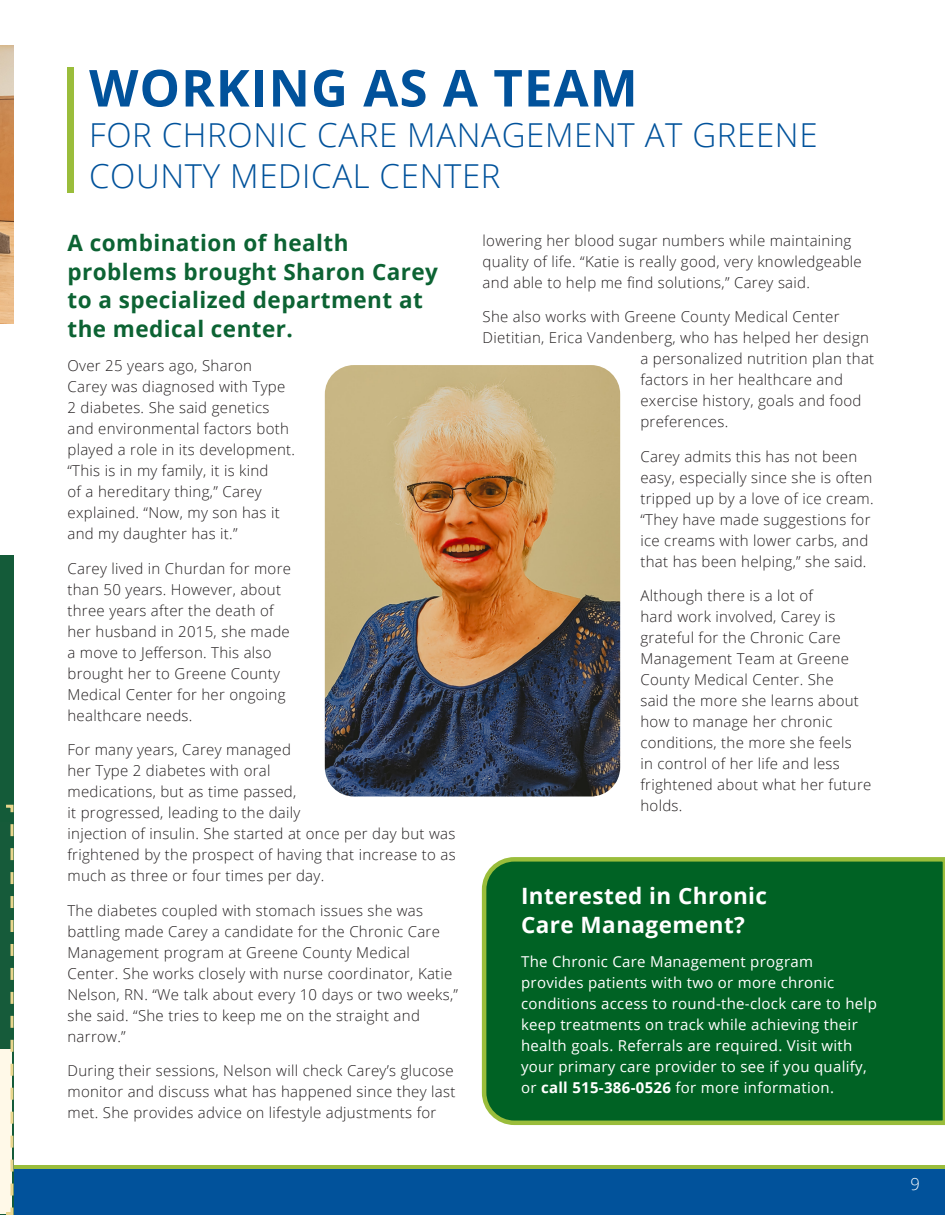
<style>
.page{position:relative;width:945px;height:1215px;background:#fff}
.page>*{position:absolute;margin:0;border:0;box-sizing:border-box;transform-origin:0 0}
.t1{font:700 51px "Open Sans";letter-spacing:.02em;color:#01529b}
.t2{font:300 33px/40.5px "Open Sans";letter-spacing:.02em;color:#01529b}
.t3{font:700 22.5px/28.5px "Open Sans";letter-spacing:.02em;color:#0c6333}
.t4{font:700 22.5px/28.5px "Open Sans";letter-spacing:.02em;color:#fff}
.t5{font:300 16.5px "Open Sans";color:#fff}
.t6{font:300 15px/21px "Open Sans";letter-spacing:.02em;color:#231f20}
.t7{font:15px/21px "Open Sans";letter-spacing:.02em;color:#fff}
.s1{font-weight:700}
</style>
<div class="page">
<div style="left:14px;top:1169px;width:931px;height:46px;background:#01529b"></div>
<hr style="left:14px;top:1166px;width:931px;height:3px;background:#9abd3b">
<div style="left:481px;top:857px;width:464px;height:268px;background:#006224"></div>
<svg style="left:68px;top:68px;width:6px;height:125px"></svg>
<img style="left:325px;top:365px;width:295px;height:431px">
<div style="left:0;top:556px;width:14px;height:659px;background:#145b39"></div>
<svg style="left:0;top:804px;width:15px;height:411px"></svg>
<img style="left:0;top:46px;width:14px;height:277px">
<p class="t1" style="left:89px;top:52px;width:550px">WORKING AS A TEAM</p>
<p class="t2" style="left:89px;top:114px;width:730px">FOR CHRONIC CARE MANAGEMENT AT GREENE<br>COUNTY MEDICAL CENTER</p>
<p class="t3" style="left:68px;top:228px;width:372px">A combination of health problems brought Sharon Carey to a specialized department at the medical center.</p>
<p class="t6" style="left:68px;top:355px;width:229px">Over 25 years ago, Sharon<br>Carey was diagnosed with Type<br>2 diabetes. She said genetics and environmental factors both played a role in its development. “This is in my family, it is kind<br>of a hereditary thing,” Carey explained. “Now, my son has it and my daughter has it.”</p>
<p class="t6" style="left:68px;top:557px;width:225px">Carey lived in Churdan for more than 50 years. However, about three years after the death of her husband in 2015, she made a move to Jefferson. This also brought her to Greene County<br>Medical Center for her ongoing healthcare needs.</p>
<p class="t6" style="left:68px;top:739px;width:390px">For many years, Carey managed<br>her Type 2 diabetes with oral<br>medications, but as time passed,<br>it progressed, leading to the daily<br>injection of insulin. She started at once per day but was frightened by the prospect of having that increase to as much as three or four times per day.</p>
<p class="t6" style="left:68px;top:899px;width:392px">The diabetes coupled with stomach issues she was battling made Carey a candidate for the Chronic Care Management program at Greene County Medical Center. She works closely with nurse coordinator, Katie Nelson, RN. “We talk about every 10 days or two weeks,” she said. “She tries to keep me on the straight and narrow.”</p>
<p class="t6" style="left:68px;top:1060px;width:390px;text-align:justify">During their sessions, Nelson will check Carey’s glucose monitor and discuss what has happened since they last met. She provides advice on lifestyle adjustments for</p>
<p class="t6" style="left:483px;top:229px;width:381px">lowering her blood sugar numbers while maintaining quality of life. “Katie is really good, very knowledgeable and able to help me find solutions,” Carey said.</p>
<p class="t6" style="left:483px;top:306px;width:359px">She also works with Greene County Medical Center</p>
<p class="t6" style="left:483px;top:327px;width:388px">Dietitian, Erica Vandenberg, who has helped her design</p>
<p class="t6" style="left:640px;top:348px;width:235px">a personalized nutrition plan that</p>
<p class="t6" style="left:640px;top:369px;width:204px">factors in her healthcare and</p>
<p class="t6" style="left:640px;top:390px;width:223px">exercise history, goals and food</p>
<p class="t6" style="left:640px;top:411px;width:89px">preferences.</p>
<p class="t6" style="left:640px;top:445px;width:235px">Carey admits this has not been easy, especially since she is often tripped up by a love of ice cream. “They have made suggestions for ice creams with lower carbs, and that has been helping,” she said.</p>
<p class="t6" style="left:640px;top:585px;width:233px">Although there is a lot of<br>hard work involved, Carey is grateful for the Chronic Care<br>Management Team at Greene<br>County Medical Center. She<br>said the more she learns about how to manage her chronic conditions, the more she feels<br>in control of her life and less frightened about what her future holds.</p>
<p class="t4" style="left:521px;top:881px;width:248px">Interested in Chronic<br>Care Management?</p>
<p class="t7" style="left:521px;top:951px;width:357px">The Chronic Care Management program provides patients with two or more chronic conditions access to round-the-clock care to help keep treatments on track while achieving their health goals. Referrals are required. Visit with your primary care provider to see if you qualify, or <span class="s1">call 515-386-0526</span> for more information.</p>
<p class="t5" style="left:910px;top:1173px;width:11px">9</p>
</div>
